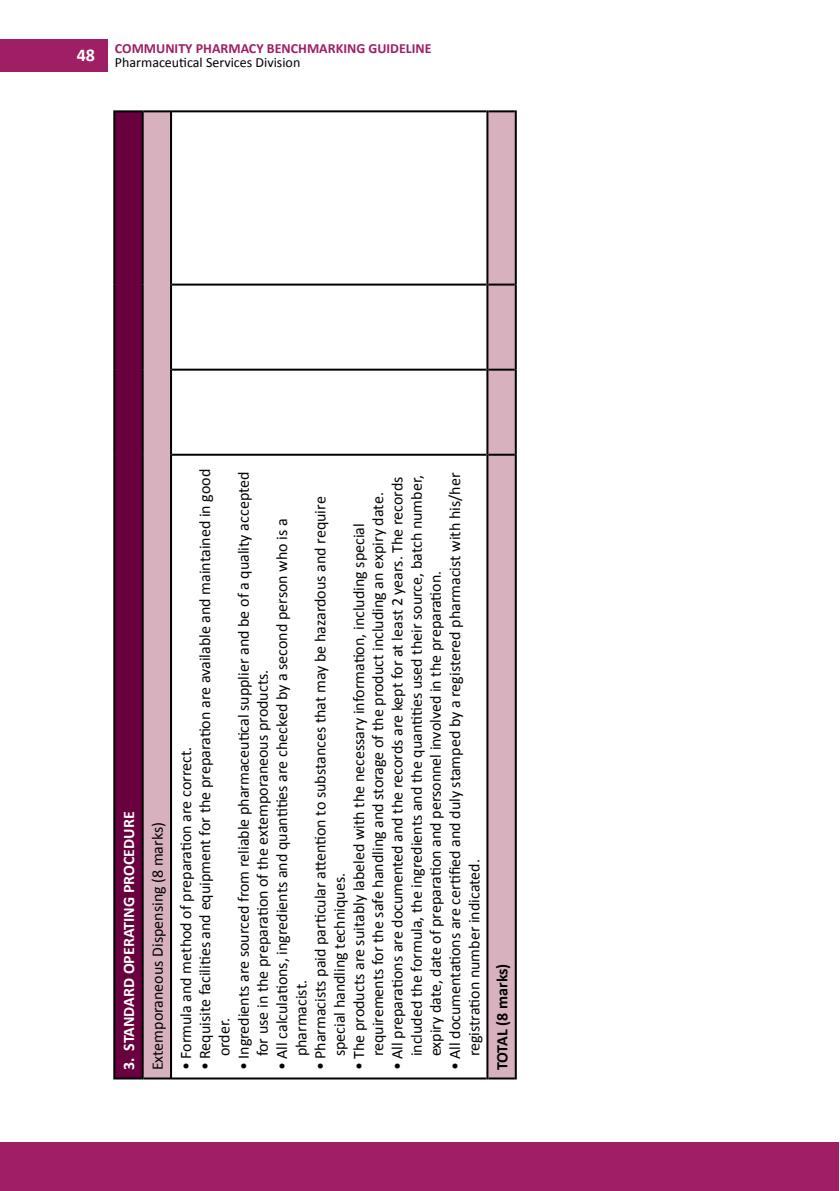
<style>
.page{position:relative;width:840px;height:1191px;background:#fff}
.page>*{position:absolute;margin:0;border:0;box-sizing:border-box;transform-origin:0 0}
.t1{font:700 18px "Calibri";color:#fff}
.t2{font:16px/19.2px "Calibri";color:#000}
.t3{font:700 16px "Calibri";color:#fff}
.t4{font:700 16px "Calibri";letter-spacing:-.005em;color:#000}
.t5{font:700 14px "Calibri";color:#9e1f63}
.t6{font:14px "Calibri";color:#000}
</style>
<div class="page">
<div style="left:0;top:40px;width:108px;height:32px;background:#9e1f63"></div>
<div style="left:0;top:1142px;width:838px;height:49px;background:#9e1f63"></div>
<div style="left:114px;top:111px;width:29px;height:967px;background:#68013e"></div>
<svg style="left:144px;top:112px;width:370px;height:965px"></svg>
<hr style="left:115px;top:1077px;width:27px;height:2px;background:#000">
<hr style="left:115px;top:110px;width:27px;height:2px;background:#000">
<hr style="left:142px;top:455px;width:2px;height:624px;background:#000">
<hr style="left:144px;top:1077px;width:26px;height:2px;background:#000">
<hr style="left:142px;top:370px;width:2px;height:85px;background:#000">
<hr style="left:142px;top:284px;width:2px;height:86px;background:#000">
<hr style="left:142px;top:110px;width:2px;height:174px;background:#000">
<hr style="left:144px;top:110px;width:26px;height:2px;background:#000">
<hr style="left:170px;top:455px;width:2px;height:624px;background:#000">
<hr style="left:172px;top:1077px;width:314px;height:2px;background:#000">
<hr style="left:170px;top:370px;width:2px;height:85px;background:#000">
<hr style="left:172px;top:454px;width:314px;height:2px;background:#000">
<hr style="left:170px;top:284px;width:2px;height:86px;background:#000">
<hr style="left:172px;top:369px;width:314px;height:2px;background:#000">
<hr style="left:170px;top:110px;width:2px;height:174px;background:#000">
<hr style="left:172px;top:283px;width:314px;height:2px;background:#000">
<hr style="left:172px;top:110px;width:314px;height:2px;background:#000">
<hr style="left:486px;top:455px;width:2px;height:624px;background:#000">
<hr style="left:488px;top:1077px;width:26px;height:2px;background:#000">
<hr style="left:514px;top:455px;width:2px;height:624px;background:#000">
<hr style="left:486px;top:370px;width:2px;height:85px;background:#000">
<hr style="left:488px;top:454px;width:26px;height:2px;background:#000">
<hr style="left:514px;top:370px;width:2px;height:85px;background:#000">
<hr style="left:486px;top:284px;width:2px;height:86px;background:#000">
<hr style="left:488px;top:369px;width:26px;height:2px;background:#000">
<hr style="left:514px;top:284px;width:2px;height:86px;background:#000">
<hr style="left:486px;top:110px;width:2px;height:174px;background:#000">
<hr style="left:488px;top:283px;width:26px;height:2px;background:#000">
<hr style="left:488px;top:110px;width:26px;height:2px;background:#000">
<hr style="left:514px;top:110px;width:2px;height:174px;background:#000">
<hr style="left:113px;top:455px;width:2px;height:624px;background:#000">
<hr style="left:113px;top:370px;width:2px;height:85px;background:#000">
<hr style="left:113px;top:284px;width:2px;height:86px;background:#000">
<hr style="left:113px;top:110px;width:2px;height:174px;background:#000">
<p class="t1" style="left:77px;top:44px;width:20px">48</p>
<p class="t5" style="left:115px;top:39px;width:318px">COMMUNITY PHARMACY BENCHMARKING GUIDELINE</p>
<p class="t6" style="left:115px;top:54px;width:187px">Pharmaceutical Services Division</p>
<p class="t3" style="left:119px;top:1070px;width:260px;rotate:-90deg">3. STANDARD OPERATING PROCEDURE</p>
<p class="t2" style="left:148px;top:1070px;width:250px;rotate:-90deg">Extemporaneous Dispensing (8 marks)</p>
<p class="t2" style="left:195px;top:1056px;width:589px;text-indent:-14px;rotate:-90deg">• Requisite facilities and equipment for the preparation are available and maintained in good order.</p>
<p class="t2" style="left:234px;top:1056px;width:586px;text-indent:-14px;rotate:-90deg">• Ingredients are sourced from reliable pharmaceutical supplier and be of a quality accepted for use in the preparation of the extemporaneous products.</p>
<p class="t2" style="left:387px;top:1056px;width:583px;text-align:justify;text-indent:-14px;rotate:-90deg">• All preparations are documented and the records are kept for at least 2 years. The records included the formula, the ingredients and the quantities used their source, batch number, expiry date, date of preparation and personnel involved in the preparation.</p>
<p class="t2" style="left:445px;top:1056px;width:585px;text-indent:-14px;rotate:-90deg">• All documentations are certified and duly stamped by a registered pharmacist with his/her registration number indicated.</p>
<p class="t2" style="left:310px;top:1056px;width:561px;text-indent:-14px;rotate:-90deg">• Pharmacists paid particular attention to substances that may be hazardous and require special handling techniques.</p>
<p class="t2" style="left:349px;top:1056px;width:565px;text-indent:-14px;rotate:-90deg">• The products are suitably labeled with the necessary information, including special requirements for the safe handling and storage of the product including an expiry date.</p>
<p class="t2" style="left:272px;top:1056px;width:539px;text-indent:-14px;rotate:-90deg">• All calculations, ingredients and quantities are checked by a second person who is a pharmacist.</p>
<p class="t2" style="left:176px;top:1070px;width:325px;rotate:-90deg">• Formula and method of preparation are correct.</p>
<p class="t4" style="left:491px;top:1070px;width:108px;rotate:-90deg">TOTAL (8 marks)</p>
</div>
